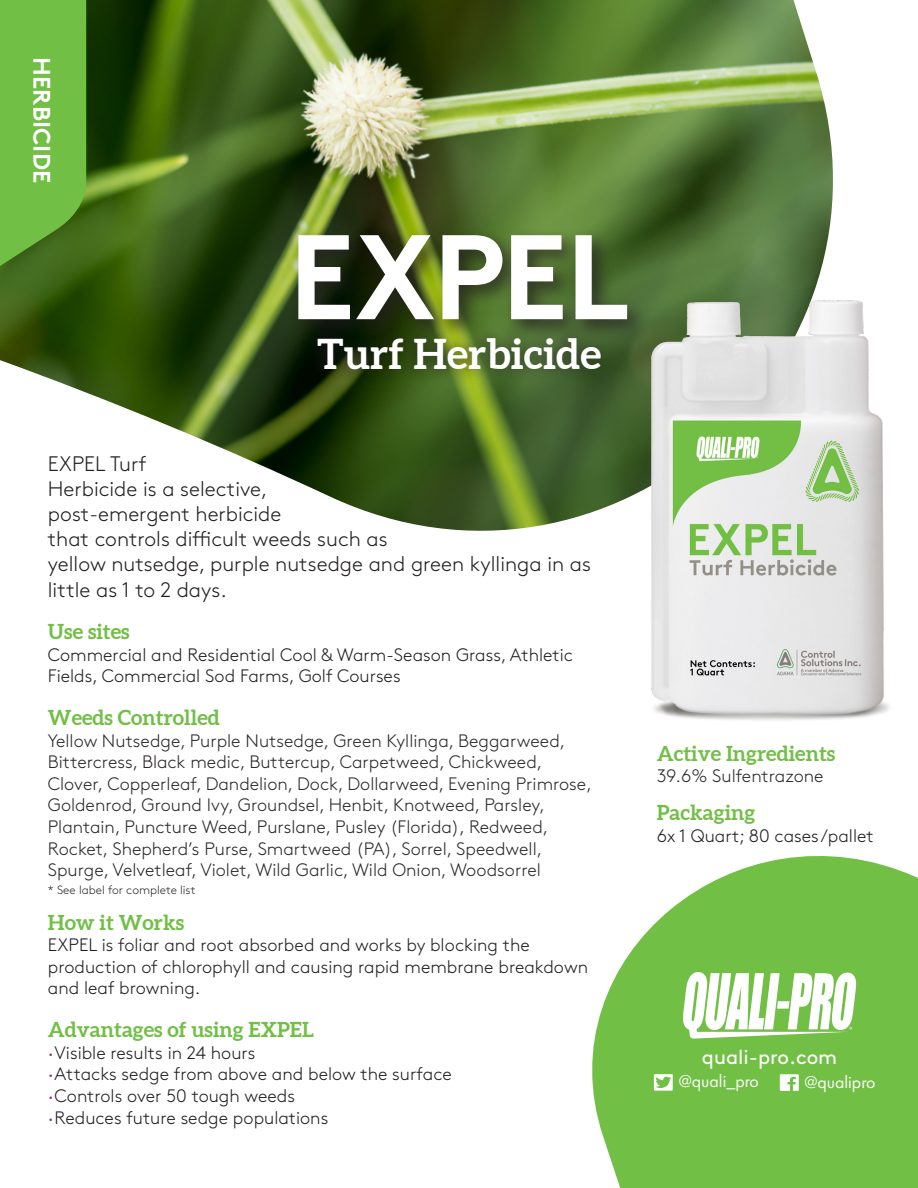
<style>
.page{position:relative;width:918px;height:1188px;background:#fff}
.page>*{position:absolute;margin:0;border:0;box-sizing:border-box;transform-origin:0 0}
.Product_Heading{font:700 120px "Brown Pro";letter-spacing:-.02em;color:#fff}
.Intro_Description{font:700 42px "Aleo";color:#fff}
.Product_Category{font:700 24px "Brown Pro";letter-spacing:.01em;color:#fff}
.Purple_Subhead{font:300 21px/25.2px "Brown Pro";color:#231f20}
.Purple_Subhead-2{font:700 21px "Aleo";color:#71bf44}
.t1{font:20.1px "Brown Std";color:#fff}
.Purple_Subhead-3{font:300 18px/21.6px "Brown Pro";color:#2d292a}
.Purple_Subhead-4{font:300 18px/21.6px "Brown Pro";color:#231f20}
.t2{font:300 18px "Brown Std";color:#231f20}
.Body_Copy{font:300 18px "Brown Pro";color:#2d292a}
.t3{font:17.85px "Futura PT";color:#fff}
.Purple_Subhead-5{font:300 12px "Brown Pro";color:#2d292a}
.s1{font-weight:400;color:#99248e}
</style>
<div class="page">
<img style="left:0;top:0;width:858px;height:531px">
<svg style="left:0;top:0;width:88px;height:267px;background:#6ab33e"></svg>
<div style="left:301px;top:324px;width:309px;height:58px;background:#231f20;opacity:.75"></div>
<div style="left:291px;top:228px;width:359px;height:114px;background:#231f20;opacity:.75"></div>
<svg style="left:592px;top:856px;width:326px;height:332px;background:#83c75c"></svg>
<img style="left:632px;top:301px;width:257px;height:419px">
<svg style="left:654px;top:1074px;width:19px;height:17px"></svg>
<svg style="left:780px;top:1074px;width:19px;height:17px"></svg>
<svg style="left:683px;top:972px;width:173px;height:67px"></svg>
<p class="Product_Category" style="left:61px;top:57px;width:128px;rotate:90deg">HERBICIDE</p>
<p class="Product_Heading" style="left:289px;top:180px;width:343px">EXPEL</p>
<p class="Intro_Description" style="left:317px;top:328px;width:286px">Turf Herbicide</p>
<p class="Purple_Subhead" style="left:48px;top:449px;width:545px">EXPEL Turf<br>Herbicide is a selective,<br>post-emergent herbicide<br>that controls difficult weeds such as<br>yellow nutsedge, purple nutsedge and green kyllinga in as little as 1 to 2 days.</p>
<p class="Purple_Subhead-2" style="left:48px;top:619px;width:83px">Use sites</p>
<p class="Purple_Subhead-4" style="left:48px;top:642px;width:527px">Commercial and Residential Cool &amp; Warm-Season Grass, Athletic<br>Fields, Commercial Sod Farms, Golf Courses</p>
<p class="Purple_Subhead-2" style="left:48px;top:704px;width:173px">Weeds Controlled</p>
<p class="Purple_Subhead-3" style="left:48px;top:728px;width:545px">Yellow Nutsedge, Purple Nutsedge, Green Kyllinga, Beggarweed, Bittercress, Black medic, Buttercup, Carpetweed, Chickweed, Clover, Copperleaf, Dandelion, Dock, Dollarweed, Evening Primrose, Goldenrod, Ground Ivy, Groundsel, Henbit, Knotweed, Parsley, Plantain, Puncture Weed, Purslane, Pusley (Florida), Redweed, Rocket, Shepherd’s Purse, Smartweed (PA), Sorrel, Speedwell, Spurge, Velvetleaf, Violet, Wild Garlic, Wild Onion, Woodsorrel</p>
<p class="Purple_Subhead-5" style="left:48px;top:881px;width:149px">* See label for complete list</p>
<p class="Purple_Subhead-2" style="left:48px;top:909px;width:138px">How it Works</p>
<p class="Purple_Subhead-4" style="left:48px;top:933px;width:542px">EXPEL is foliar and root absorbed and works by blocking the production of chlorophyll and causing rapid membrane breakdown and leaf browning.</p>
<p class="Purple_Subhead-2" style="left:48px;top:1016px;width:268px">Advantages of using EXPEL</p>
<p class="Purple_Subhead-4" style="left:48px;top:1040px;width:209px"><span class="s1">·</span>Visible results in 24 hours</p>
<p class="Purple_Subhead-4" style="left:48px;top:1062px;width:405px"><span class="s1">·</span>Attacks sedge from above and below the surface</p>
<p class="Purple_Subhead-4" style="left:48px;top:1084px;width:249px"><span class="s1">·</span>Controls over 50 tough weeds</p>
<p class="Purple_Subhead-4" style="left:48px;top:1106px;width:282px"><span class="s1">·</span>Reduces future sedge populations</p>
<p class="Purple_Subhead-2" style="left:657px;top:740px;width:180px">Active Ingredients</p>
<p class="Body_Copy" style="left:657px;top:763px;width:168px">39.6% Sulfentrazone</p>
<p class="Purple_Subhead-2" style="left:657px;top:800px;width:100px">Packaging</p>
<p class="t2" style="left:657px;top:826px;width:218px">6x 1 Quart; 80 cases/pallet</p>
<p class="t1" style="left:702px;top:1045px;width:137px">quali-pro.com</p>
<p class="t3" style="left:679px;top:1071px;width:82px">@quali_pro</p>
<p class="t3" style="left:804px;top:1072px;width:73px">@qualipro</p>
</div>
